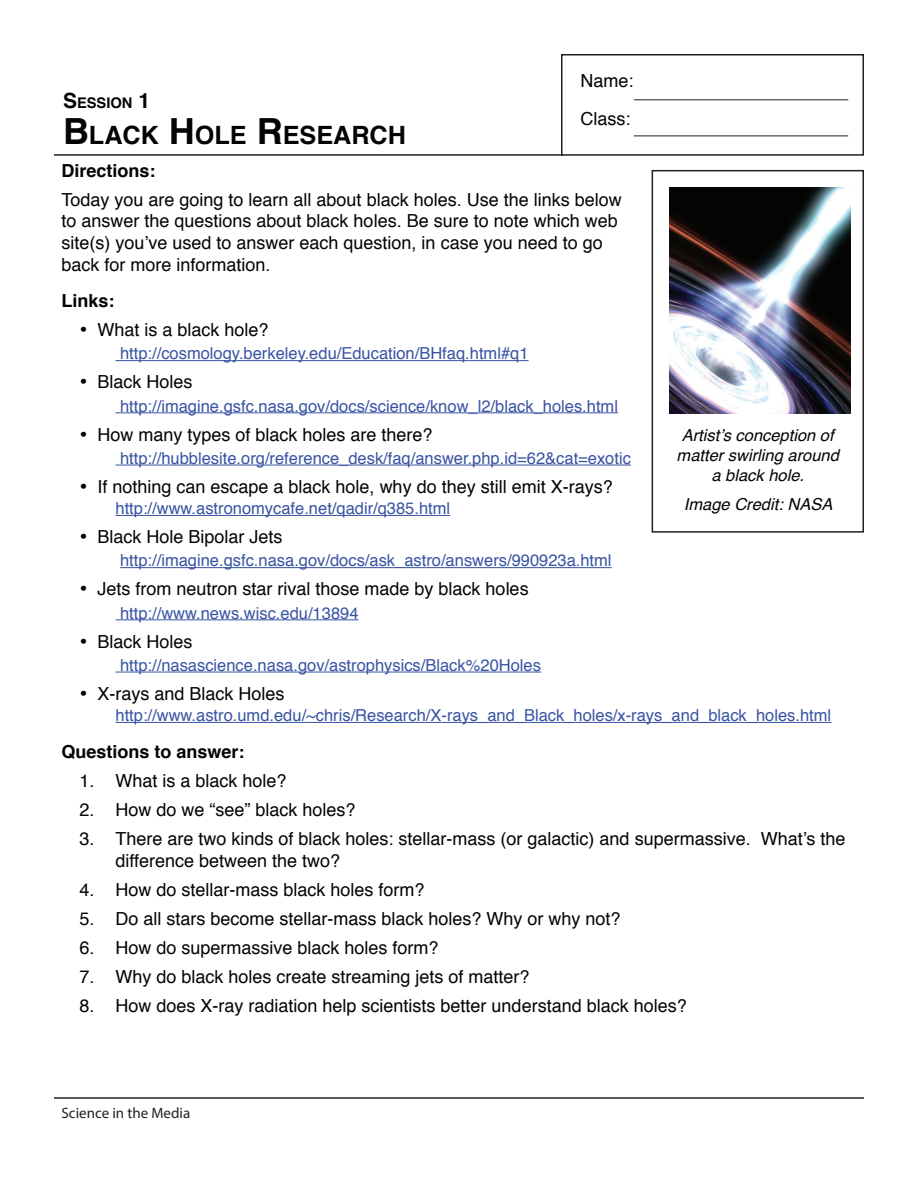
<style>
.page{position:relative;width:918px;height:1188px;background:#fff}
.page>*{position:absolute;margin:0;border:0;box-sizing:border-box;transform-origin:0 0}
.t1{font:700 25.2px "Helvetica";color:#040503}
.t2{font:18px/21.6px "Helvetica";color:#040503}
.t3{font:700 18px "Helvetica";color:#040503}
.t4{font:18px "Symbol";color:#040503}
.t5{font:16.5px "Helvetica";color:#3853a3}
.t6{font:italic 16.5px/19.8px "Helvetica";color:#040503;text-align:center}
.t7{font:15px "Myriad Pro";color:#231f20}
.t8{font:700 14.7px "Helvetica";color:#040503}
.s1{font-size:21px}
.s2{font-size:36px}
</style>
<div class="page">
<hr style="left:54px;top:1097px;width:810px;height:2px;background:#231f20">
<div style="left:561px;top:54px;width:303px;height:102px;border:2px solid #231f20"></div>
<hr style="left:634px;top:99px;width:214px;height:1px;background:#231f20">
<hr style="left:634px;top:136px;width:214px;height:1px;background:#231f20">
<hr style="left:54px;top:154px;width:509px;height:2px;background:#231f20">
<hr style="left:116px;top:360px;width:413px;height:1px;background:#3853a3">
<hr style="left:116px;top:412px;width:502px;height:1px;background:#3853a3">
<hr style="left:116px;top:465px;width:515px;height:1px;background:#3853a3">
<hr style="left:116px;top:515px;width:334px;height:1px;background:#3853a3">
<hr style="left:120px;top:567px;width:492px;height:1px;background:#3853a3">
<hr style="left:116px;top:619px;width:243px;height:1px;background:#3853a3">
<hr style="left:116px;top:672px;width:425px;height:1px;background:#3853a3">
<hr style="left:116px;top:722px;width:715px;height:1px;background:#3853a3">
<div style="left:652px;top:170px;width:212px;height:363px;border:2px solid #231f20"></div>
<img style="left:670px;top:188px;width:180px;height:226px">
<h1 class="t8" style="left:63px;top:91px;width:89px"><span class="s1">S</span>ESSION <span class="s1">1</span></h1>
<h1 class="t1" style="left:63px;top:115px;width:344px"><span class="s2">B</span>LACK <span class="s2">H</span>OLE <span class="s2">R</span>ESEARCH</h1>
<p class="t2" style="left:580px;top:62px;width:55px;line-height:38.1px">Name:<br>Class:</p>
<h4 class="t3" style="left:62px;top:156px;width:96px">Directions:</h4>
<p class="t2" style="left:62px;top:189px;width:562px">Today you are going to learn all about black holes. Use the links below to answer the questions about black holes. Be sure to note which web site(s) you’ve used to answer each question, in case you need to go back for more information.</p>
<h4 class="t3" style="left:62px;top:286px;width:55px">Links:</h4>
<p class="t2" style="left:80px;top:320px;width:191px">• What is a black hole?</p>
<p class="t5" style="left:120px;top:341px;width:410px">http://cosmology.berkeley.edu/Education/BHfaq.html#q1</p>
<p class="t2" style="left:79px;top:372px;width:115px">• Black Holes</p>
<p class="t5" style="left:120px;top:393px;width:499px">http://imagine.gsfc.nasa.gov/docs/science/know_l2/black_holes.html</p>
<p class="t2" style="left:79px;top:424px;width:355px">• How many types of black holes are there?</p>
<p class="t5" style="left:120px;top:445px;width:512px">http://hubblesite.org/reference_desk/faq/answer.php.id=62&amp;cat=exotic</p>
<p class="t2" style="left:79px;top:476px;width:535px">• If nothing can escape a black hole, why do they still emit X-rays?</p>
<p class="t5" style="left:116px;top:496px;width:336px">http://www.astronomycafe.net/qadir/q385.html</p>
<p class="t2" style="left:79px;top:527px;width:205px">• Black Hole Bipolar Jets</p>
<p class="t5" style="left:120px;top:548px;width:493px">http://imagine.gsfc.nasa.gov/docs/ask_astro/answers/990923a.html</p>
<p class="t2" style="left:79px;top:579px;width:451px">• Jets from neutron star rival those made by black holes</p>
<p class="t5" style="left:120px;top:600px;width:240px">http://www.news.wisc.edu/13894</p>
<p class="t4" style="left:79px;top:633px;width:10px">•</p>
<p class="t5" style="left:120px;top:652px;width:422px">http://nasascience.nasa.gov/astrophysics/Black%20Holes</p>
<p class="t2" style="left:79px;top:683px;width:207px">• X-rays and Black Holes</p>
<p class="t5" style="left:116px;top:703px;width:717px">http://www.astro.umd.edu/~chris/Research/X-rays_and_Black_holes/x-rays_and_black_holes.html</p>
<p class="t3" style="left:62px;top:737px;width:185px">Questions to answer:</p>
<p class="t2" style="left:80px;top:770px;width:209px">1. What is a black hole?</p>
<p class="t2" style="left:80px;top:799px;width:278px">2. How do we “see” black holes?</p>
<p class="t2" style="left:116px;top:829px;width:731px;text-indent:-36px">3. There are two kinds of black holes: stellar-mass (or galactic) and supermassive. What’s the difference between the two?</p>
<p class="t2" style="left:80px;top:879px;width:347px">4. How do stellar-mass black holes form?</p>
<p class="t2" style="left:80px;top:908px;width:543px">5. Do all stars become stellar-mass black holes? Why or why not?</p>
<p class="t2" style="left:80px;top:937px;width:361px">6. How do supermassive black holes form?</p>
<p class="t2" style="left:80px;top:967px;width:452px">7. Why do black holes create streaming jets of matter?</p>
<p class="t2" style="left:80px;top:996px;width:609px">8. How does X-ray radiation help scientists better understand black holes?</p>
<p class="t6" style="left:677px;top:426px;width:164px">Artist’s conception of matter swirling around a black hole.</p>
<p class="t6" style="left:684px;top:494px;width:150px">Image Credit: NASA</p>
<p class="t2" style="left:97px;top:631px;width:97px">Black Holes</p>
<p class="t7" style="left:62px;top:1103px;width:130px">Science in the Media</p>
</div>
